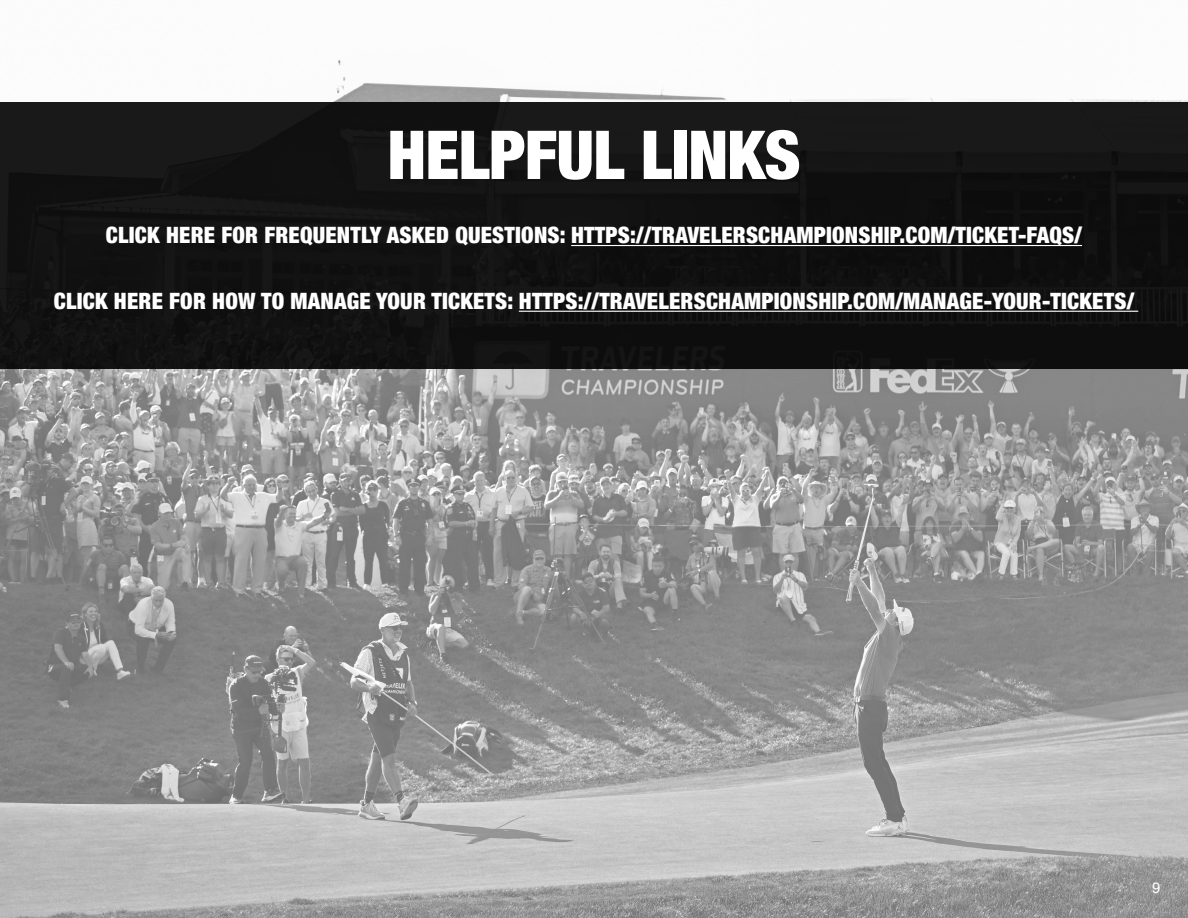
<style>
.page{position:relative;width:1188px;height:918px;background:#fff}
.page>*{position:absolute;margin:0;border:0;box-sizing:border-box;transform-origin:0 0}
.t1{font:900 condensed 67.5px "Helvetica Neue";letter-spacing:-.01em;color:#fff}
.t2{font:900 condensed 22.5px "Helvetica Neue";letter-spacing:.01em;color:#fff}
.t3{font:15px "Helvetica";color:#fff}
</style>
<div class="page">
<img style="left:0;top:60px;width:1188px;height:858px">
<div style="left:0;top:103px;width:1188px;height:266px;background:#111"></div>
<hr style="left:571px;top:245px;width:511px;height:1px;background:#fff">
<hr style="left:519px;top:311px;width:619px;height:1px;background:#fff">
<h1 class="t1" style="left:387px;top:99px;width:415px">HELPFUL LINKS</h1>
<p class="t2" style="left:106px;top:217px;width:978px">CLICK HERE FOR FREQUENTLY ASKED QUESTIONS: HTTPS://TRAVELERSCHAMPIONSHIP.COM/TICKET-FAQS/</p>
<p class="t2" style="left:54px;top:282px;width:1082px">CLICK HERE FOR HOW TO MANAGE YOUR TICKETS: HTTPS://TRAVELERSCHAMPIONSHIP.COM/MANAGE-YOUR-TICKETS/</p>
<p class="t3" style="left:1152px;top:876px;width:10px">9</p>
</div>
